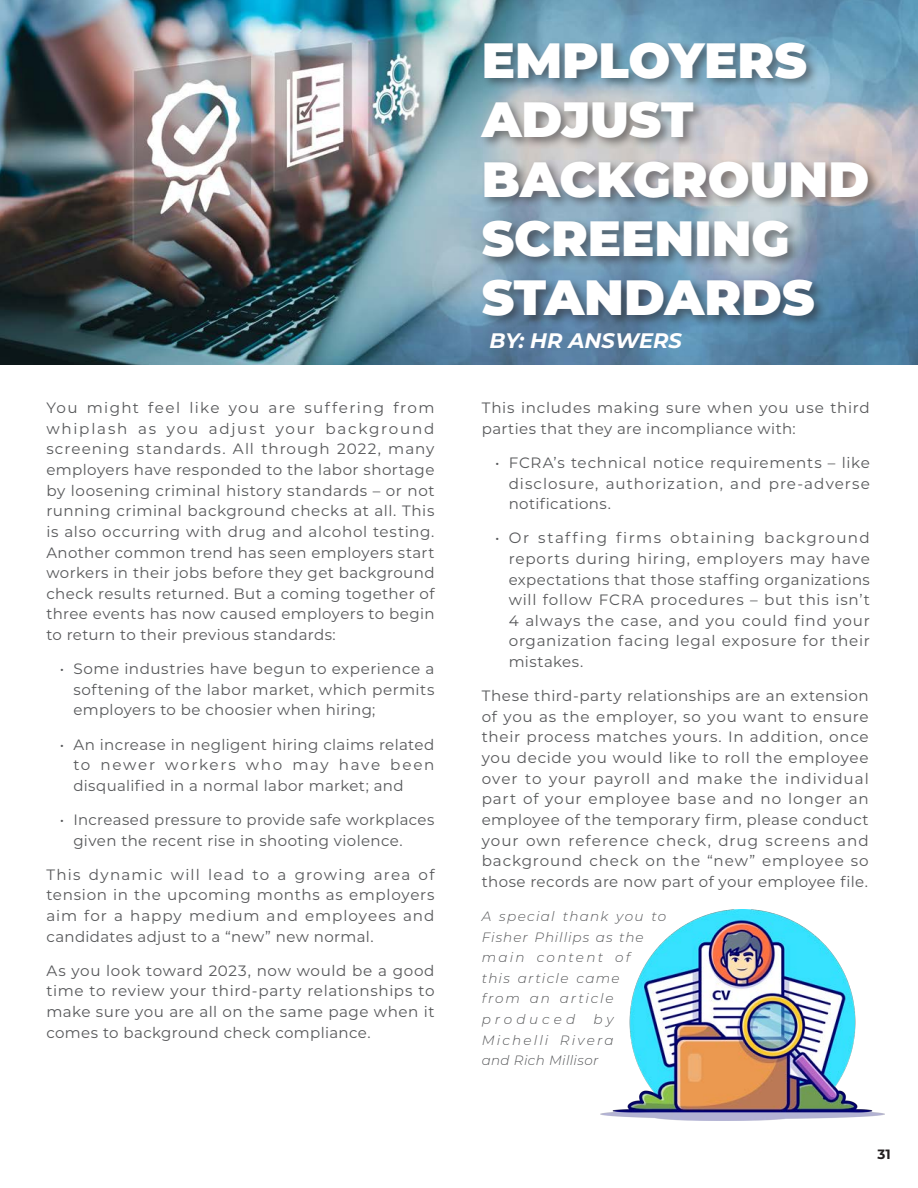
<style>
.page{position:relative;width:918px;height:1188px;background:#fff}
.page>*{position:absolute;margin:0;border:0;box-sizing:border-box;transform-origin:0 0}
.Page_Number_White{font:900 49.5px/59.4px "Montserrat";color:#fff}
.Page_Number_White-2{font:italic 700 21px "Montserrat";color:#fff}
.BODY_LIST_BULLET_LAS{font:15px/20.7px "Montserrat";letter-spacing:.03em;color:#57585a;text-align:justify}
.BODY_LIST_BULLET_LAS-2{font:italic 300 13.5px/20.7px "Montserrat";letter-spacing:.095em;color:#57585a}
.t1{font:700 13.5px "Montserrat";color:#231f20}
</style>
<div class="page">
<img style="left:1px;top:0;width:917px;height:364px">
<div style="left:479px;top:39px;width:402px;height:290px;background:#231f20;opacity:.5"></div>
<img style="left:601px;top:909px;width:284px;height:211px">
<img style="left:0;top:43px;width:55px;height:322px">
<p class="BODY_LIST_BULLET_LAS" style="left:46px;top:397px;width:390px">You might feel like you are suffering from whiplash as you adjust your background screening standards. All through 2022, many employers have responded to the labor shortage by loosening criminal history standards – or not running criminal background checks at all. This is also occurring with drug and alcohol testing.<br>Another common trend has seen employers start workers in their jobs before they get background check results returned. But a coming together of three events has now caused employers to begin to return to their previous standards:</p>
<p class="BODY_LIST_BULLET_LAS" style="left:73px;top:658px;width:363px;text-indent:-14px">• Some industries have begun to experience a softening of the labor market, which permits employers to be choosier when hiring;</p>
<p class="BODY_LIST_BULLET_LAS" style="left:73px;top:733px;width:363px;text-indent:-14px">• An increase in negligent hiring claims related to newer workers who may have been disqualified in a normal labor market; and</p>
<p class="BODY_LIST_BULLET_LAS" style="left:73px;top:809px;width:363px;text-indent:-14px">• Increased pressure to provide safe workplaces given the recent rise in shooting violence.</p>
<p class="BODY_LIST_BULLET_LAS" style="left:46px;top:863px;width:390px">This dynamic will lead to a growing area of tension in the upcoming months as employers aim for a happy medium and employees and candidates adjust to a “new” new normal.</p>
<p class="BODY_LIST_BULLET_LAS" style="left:46px;top:959px;width:390px">As you look toward 2023, now would be a good time to review your third-party relationships to make sure you are all on the same page when it comes to background check compliance.</p>
<p class="Page_Number_White" style="left:482px;top:27px;width:389px">EMPLOYERS<br>ADJUST<br>BACKGROUND<br>SCREENING<br>STANDARDS</p>
<p class="Page_Number_White-2" style="left:490px;top:326px;width:194px">BY: HR ANSWERS</p>
<p class="BODY_LIST_BULLET_LAS" style="left:482px;top:397px;width:390px">This includes making sure when you use third parties that they are incompliance with:</p>
<p class="BODY_LIST_BULLET_LAS" style="left:509px;top:452px;width:363px;text-indent:-14px">• FCRA’s technical notice requirements – like disclosure, authorization, and pre-adverse notifications.</p>
<p class="BODY_LIST_BULLET_LAS" style="left:509px;top:527px;width:363px;text-indent:-14px">• Or staffing firms obtaining background reports during hiring, employers may have expectations that those staffing organizations will follow FCRA procedures – but this isn’t 4 always the case, and you could find your organization facing legal exposure for their mistakes.</p>
<p class="BODY_LIST_BULLET_LAS" style="left:482px;top:685px;width:389px">These third-party relationships are an extension of you as the employer, so you want to ensure their process matches yours. In addition, once you decide you would like to roll the employee over to your payroll and make the individual part of your employee base and no longer an employee of the temporary firm, please conduct your own reference check, drug screens and background check on the “new” employee so those records are now part of your employee file.</p>
<p class="BODY_LIST_BULLET_LAS-2" style="left:482px;top:905px;width:186px">A special thank you to<br>Fisher Phillips as the main content of<br>this article came<br>from an article produced</p>
<p class="BODY_LIST_BULLET_LAS-2" style="left:482px;top:1009px;width:133px;text-align:justify;text-indent:112px">b y Michelli Rivera and Rich Millisor</p>
<p class="t1" style="left:878px;top:1145px;width:15px">31</p>
</div>
